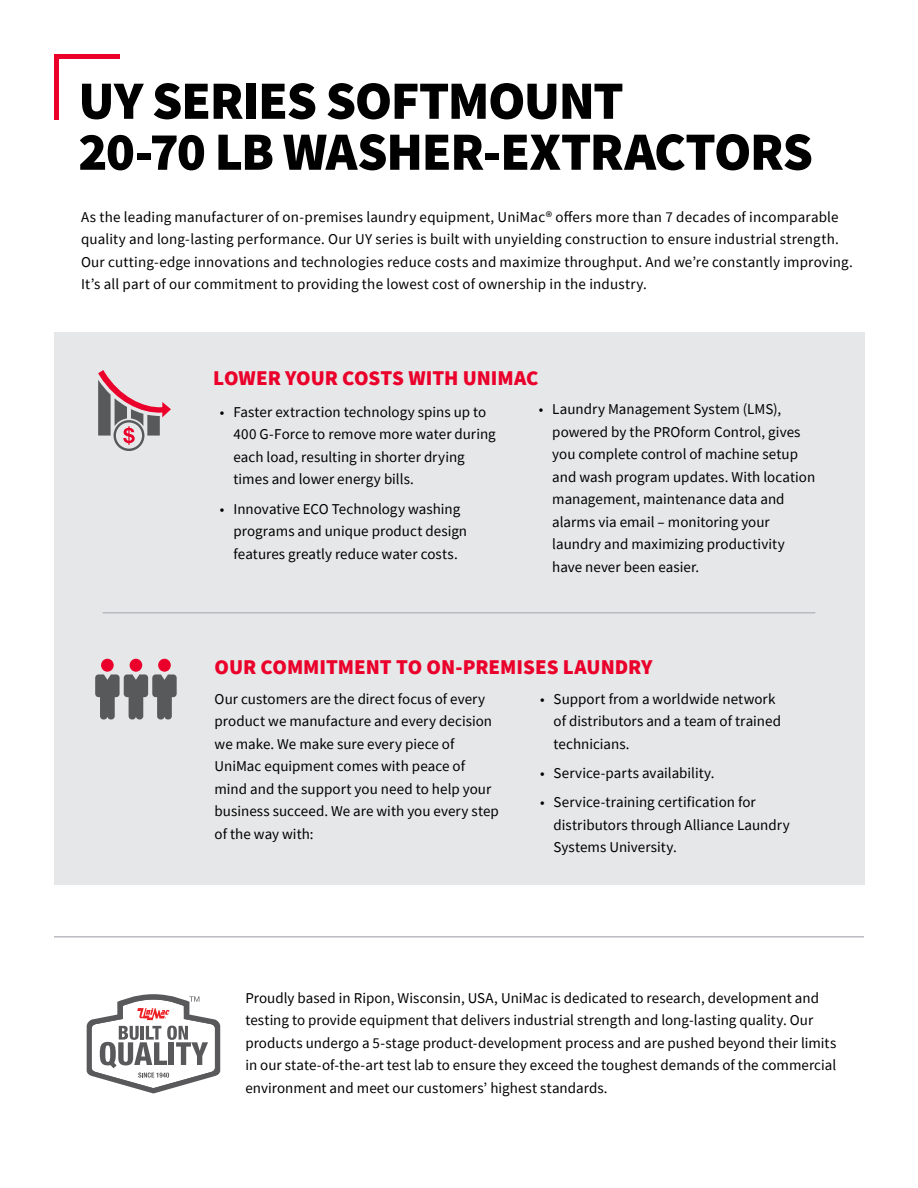
<style>
.page{position:relative;width:918px;height:1188px;background:#fff}
.page>*{position:absolute;margin:0;border:0;box-sizing:border-box;transform-origin:0 0}
.t1{font:900 54px/51px "Source Sans Pro";letter-spacing:-.025em;color:#000}
.t2{font:900 21px "Source Sans Pro";color:#ea002a}
.t3{font:15px/22.5px "Source Sans Pro";letter-spacing:.005em;color:#000}
</style>
<div class="page">
<div style="left:54px;top:332px;width:810px;height:553px;background:#e6e7e8"></div>
<hr style="left:54px;top:54px;width:65px;height:4px;background:#ea002a">
<hr style="left:54px;top:54px;width:4px;height:65px;background:#ea002a">
<hr style="left:103px;top:612px;width:712px;height:2px;background:#babbc1">
<svg style="left:87px;top:994px;width:133px;height:99px"></svg>
<svg style="left:98px;top:370px;width:73px;height:81px"></svg>
<svg style="left:95px;top:659px;width:82px;height:60px"></svg>
<hr style="left:54px;top:936px;width:810px;height:2px;background:#babbc1">
<h1 class="t1" style="left:78px;top:74px;width:736px">UY SERIES SOFTMOUNT<br>20-70 LB WASHER-EXTRACTORS</h1>
<p class="t3" style="left:81px;top:206px;width:773px">As the leading manufacturer of on-premises laundry equipment, UniMac® offers more than 7 decades of incomparable quality and long-lasting performance. Our UY series is built with unyielding construction to ensure industrial strength.<br>Our cutting-edge innovations and technologies reduce costs and maximize throughput. And we’re constantly improving.<br>It’s all part of our commitment to providing the lowest cost of ownership in the industry.</p>
<h2 class="t2" style="left:213px;top:364px;width:327px">LOWER YOUR COSTS WITH UNIMAC</h2>
<p class="t3" style="left:233px;top:400px;width:264px;text-indent:-14px">• Faster extraction technology spins up to 400 G-Force to remove more water during each load, resulting in shorter drying times and lower energy bills.</p>
<p class="t3" style="left:233px;top:497px;width:235px;text-indent:-14px">• Innovative ECO Technology washing programs and unique product design features greatly reduce water costs.</p>
<p class="t3" style="left:552px;top:398px;width:265px;text-indent:-14px">• Laundry Management System (LMS), powered by the PROform Control, gives you complete control of machine setup and wash program updates. With location management, maintenance data and alarms via email – monitoring your laundry and maximizing productivity have never been easier.</p>
<h2 class="t2" style="left:215px;top:652px;width:440px">OUR COMMITMENT TO ON-PREMISES LAUNDRY</h2>
<p class="t3" style="left:215px;top:687px;width:286px">Our customers are the direct focus of every product we manufacture and every decision we make. We make sure every piece of UniMac equipment comes with peace of mind and the support you need to help your business succeed. We are with you every step of the way with:</p>
<p class="t3" style="left:554px;top:687px;width:229px;text-indent:-14px">• Support from a worldwide network of distributors and a team of trained technicians.</p>
<p class="t3" style="left:540px;top:761px;width:176px">• Service-parts availability.</p>
<p class="t3" style="left:554px;top:791px;width:238px;text-indent:-14px">• Service-training certification for distributors through Alliance Laundry<br>Systems University.</p>
<p class="t3" style="left:245px;top:986px;width:593px">Proudly based in Ripon, Wisconsin, USA, UniMac is dedicated to research, development and testing to provide equipment that delivers industrial strength and long-lasting quality. Our products undergo a 5-stage product-development process and are pushed beyond their limits in our state-of-the-art test lab to ensure they exceed the toughest demands of the commercial environment and meet our customers’ highest standards.</p>
</div>
